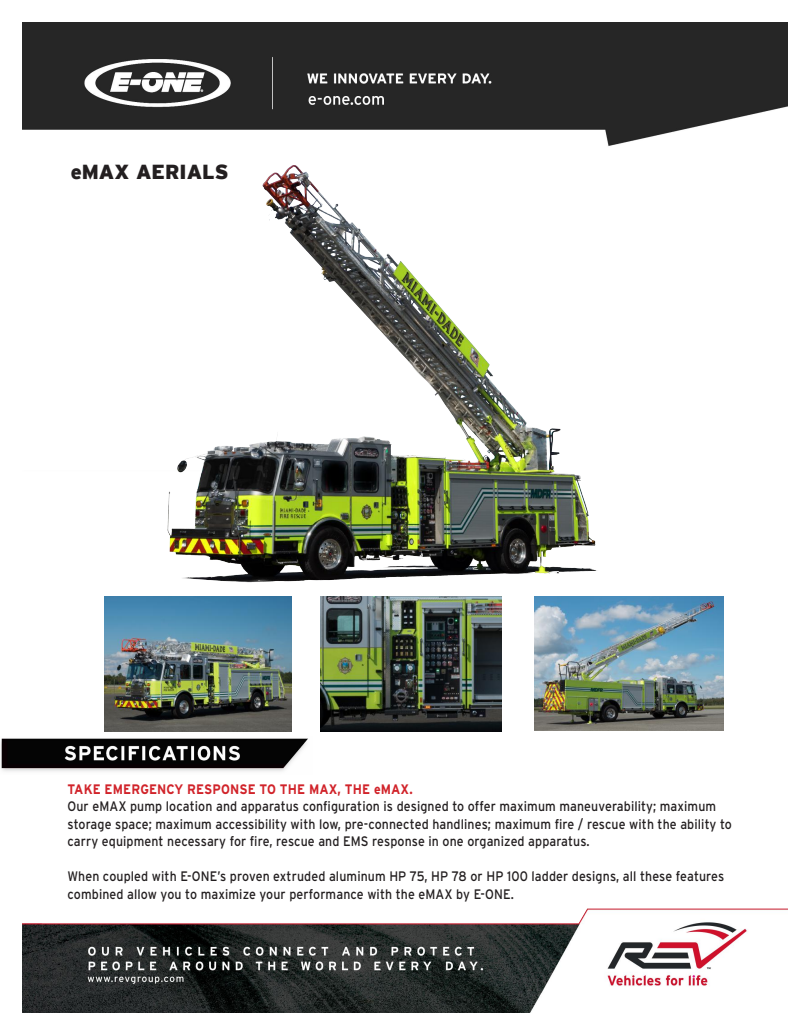
<style>
.page{position:relative;width:810px;height:1035px;background:#fff}
.page>*{position:absolute;margin:0;border:0;box-sizing:border-box;transform-origin:0 0}
.t1{font:900 20.25px "Interstate";color:#231f20}
.t2{font:13.75px/17.5px "Interstate";letter-spacing:.01em;color:#231f20;scale:.9 1}
.t3{font:700 13.75px "Interstate";letter-spacing:.01em;color:#d1232a;scale:.9 1}
</style>
<div class="page">
<img style="left:22px;top:22px;width:766px;height:990px">
<div style="left:18px;top:430px;width:317px;height:40px;background:#fff"></div>
<img style="left:1px;top:734px;width:787px;height:40px">
<img style="left:534px;top:596px;width:190px;height:135px">
<img style="left:105px;top:596px;width:187px;height:135px">
<img style="left:88px;top:165px;width:613px;height:419px">
<img style="left:321px;top:596px;width:181px;height:135px">
<h1 class="t1" style="left:71px;top:160px;width:159px">eMAX AERIALS</h1>
<p class="t3" style="left:68px;top:781px;width:385px">TAKE EMERGENCY RESPONSE TO THE MAX, THE eMAX.</p>
<p class="t2" style="left:68px;top:798px;width:740px">Our eMAX pump location and apparatus configuration is designed to offer maximum maneuverability; maximum storage space; maximum accessibility with low, pre-connected handlines; maximum fire / rescue with the ability to carry equipment necessary for fire, rescue and EMS response in one organized apparatus.</p>
<p class="t2" style="left:68px;top:868px;width:731px">When coupled with E-ONE’s proven extruded aluminum HP 75, HP 78 or HP 100 ladder designs, all these features combined allow you to maximize your performance with the eMAX by E-ONE.</p>
</div>
